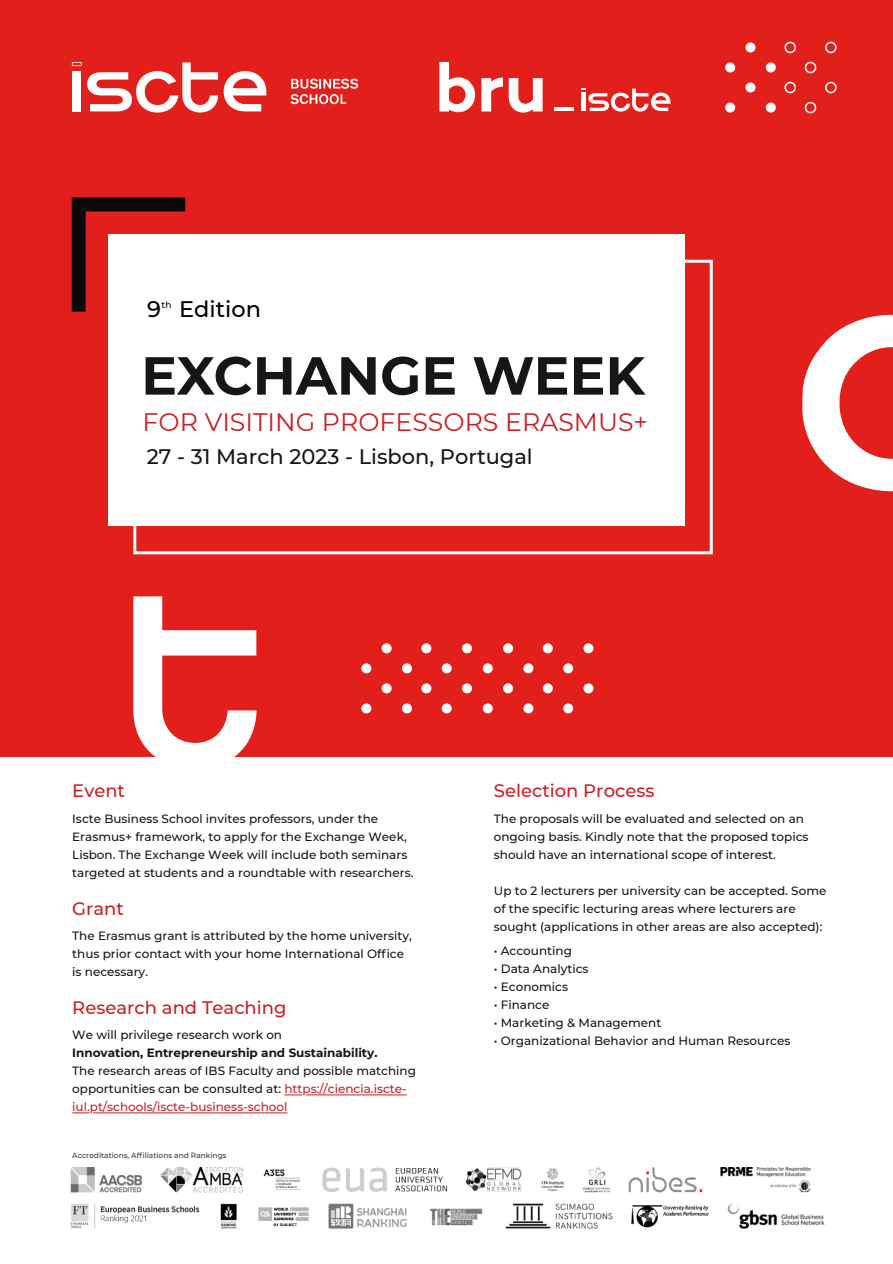
<style>
.page{position:relative;width:893px;height:1264px;background:#fff}
.page>*{position:absolute;margin:0;border:0;box-sizing:border-box;transform-origin:0 0}
.t1{font:25.2px "Montserrat";color:#ca2024}
.t2{font:500 22.5px "Montserrat";color:#000}
.t3{font:500 21px "Montserrat";color:#171615}
.t4{font:500 18px "Montserrat";color:#c82024}
.t5{font:500 12px/18px "Montserrat";color:#171615}
.t6{font:700 12px "Montserrat";color:#171615}
.t7{font:500 9px "Montserrat";color:#000}
.t8{font:500 7.5px "Montserrat";color:#383837}
.s1{color:#c82024}
</style>
<div class="page">
<div style="left:0;top:0;width:892px;height:756px;background:#e21f1b"></div>
<svg style="left:802px;top:314px;width:90px;height:177px"></svg>
<div style="left:361px;top:663px;width:10px;height:10px;background:#fff;border-radius:50%"></div>
<div style="left:361px;top:703px;width:10px;height:10px;background:#fff;border-radius:50%"></div>
<div style="left:381px;top:643px;width:10px;height:10px;background:#fff;border-radius:50%"></div>
<div style="left:381px;top:683px;width:10px;height:10px;background:#fff;border-radius:50%"></div>
<div style="left:402px;top:663px;width:10px;height:10px;background:#fff;border-radius:50%"></div>
<div style="left:402px;top:703px;width:10px;height:10px;background:#fff;border-radius:50%"></div>
<div style="left:421px;top:643px;width:10px;height:10px;background:#fff;border-radius:50%"></div>
<div style="left:421px;top:683px;width:10px;height:10px;background:#fff;border-radius:50%"></div>
<div style="left:441px;top:663px;width:10px;height:10px;background:#fff;border-radius:50%"></div>
<div style="left:441px;top:703px;width:10px;height:10px;background:#fff;border-radius:50%"></div>
<div style="left:462px;top:643px;width:10px;height:10px;background:#fff;border-radius:50%"></div>
<div style="left:462px;top:683px;width:10px;height:10px;background:#fff;border-radius:50%"></div>
<div style="left:482px;top:663px;width:10px;height:10px;background:#fff;border-radius:50%"></div>
<div style="left:482px;top:703px;width:10px;height:10px;background:#fff;border-radius:50%"></div>
<div style="left:503px;top:643px;width:10px;height:10px;background:#fff;border-radius:50%"></div>
<div style="left:503px;top:683px;width:10px;height:10px;background:#fff;border-radius:50%"></div>
<div style="left:523px;top:663px;width:10px;height:10px;background:#fff;border-radius:50%"></div>
<div style="left:523px;top:703px;width:10px;height:10px;background:#fff;border-radius:50%"></div>
<div style="left:543px;top:643px;width:10px;height:10px;background:#fff;border-radius:50%"></div>
<div style="left:543px;top:683px;width:10px;height:10px;background:#fff;border-radius:50%"></div>
<div style="left:563px;top:663px;width:10px;height:10px;background:#fff;border-radius:50%"></div>
<div style="left:563px;top:703px;width:10px;height:10px;background:#fff;border-radius:50%"></div>
<div style="left:583px;top:643px;width:10px;height:10px;background:#fff;border-radius:50%"></div>
<div style="left:583px;top:683px;width:10px;height:10px;background:#fff;border-radius:50%"></div>
<svg style="left:133px;top:596px;width:123px;height:161px"></svg>
<div style="left:725px;top:62px;width:10px;height:10px;background:#fff;border-radius:50%"></div>
<div style="left:725px;top:103px;width:10px;height:10px;background:#fff;border-radius:50%"></div>
<div style="left:745px;top:42px;width:10px;height:10px;background:#fff;border-radius:50%"></div>
<div style="left:745px;top:82px;width:10px;height:10px;background:#fff;border-radius:50%"></div>
<div style="left:765px;top:62px;width:10px;height:10px;background:#fff;border-radius:50%"></div>
<div style="left:765px;top:103px;width:10px;height:10px;background:#fff;border-radius:50%"></div>
<div style="left:784px;top:42px;width:12px;height:11px;border:1px solid #fff;border-radius:50%"></div>
<div style="left:784px;top:82px;width:12px;height:11px;border:1px solid #fff;border-radius:50%"></div>
<div style="left:804px;top:62px;width:12px;height:11px;border:1px solid #fff;border-radius:50%"></div>
<div style="left:804px;top:102px;width:12px;height:11px;border:1px solid #fff;border-radius:50%"></div>
<div style="left:825px;top:42px;width:11px;height:11px;border:1px solid #fff;border-radius:50%"></div>
<div style="left:825px;top:82px;width:11px;height:11px;border:1px solid #fff;border-radius:50%"></div>
<svg style="left:290px;top:79px;width:68px;height:25px"></svg>
<div style="left:72px;top:71px;width:9px;height:40px;background:#fff"></div>
<svg style="left:224px;top:71px;width:42px;height:40px"></svg>
<svg style="left:87px;top:62px;width:131px;height:51px"></svg>
<svg style="left:72px;top:62px;width:10px;height:4px"></svg>
<svg style="left:73px;top:63px;width:8px;height:2px"></svg>
<svg style="left:439px;top:62px;width:36px;height:50px"></svg>
<svg style="left:481px;top:78px;width:61px;height:35px"></svg>
<hr style="left:554px;top:108px;width:20px;height:3px;background:#fff">
<svg style="left:581px;top:89px;width:89px;height:23px"></svg>
<div style="left:108px;top:234px;width:576px;height:292px;background:#fff"></div>
<div style="left:133px;top:260px;width:579px;height:294px;border:3px solid #fff"></div>
<svg style="left:72px;top:197px;width:209px;height:117px"></svg>
<svg style="left:146px;top:356px;width:105px;height:39px"></svg>
<svg style="left:257px;top:357px;width:118px;height:37px"></svg>
<svg style="left:382px;top:356px;width:36px;height:39px"></svg>
<svg style="left:425px;top:357px;width:29px;height:37px"></svg>
<svg style="left:473px;top:357px;width:94px;height:37px"></svg>
<svg style="left:574px;top:357px;width:29px;height:37px"></svg>
<svg style="left:610px;top:357px;width:35px;height:37px"></svg>
<div style="left:143px;top:269px;width:334px;height:81px;background:#fff"></div>
<img style="left:70px;top:1167px;width:755px;height:62px">
<hr style="left:306px;top:1094px;width:101px;height:1px;background:#c82024">
<svg style="left:284px;top:1094px;width:18px;height:1px"></svg>
<hr style="left:93px;top:1112px;width:194px;height:1px;background:#c82024">
<svg style="left:72px;top:1112px;width:18px;height:1px"></svg>
<h2 class="t2" style="left:147px;top:293px;width:115px">9 Edition</h2>
<p class="t7" style="left:162px;top:298px;width:11px">th</p>
<h1 class="t1" style="left:143px;top:405px;width:507px">FOR VISITING PROFESSORS ERASMUS+</h1>
<h3 class="t3" style="left:147px;top:441px;width:387px">27 - 31 March 2023 - Lisbon, Portugal</h3>
<h3 class="t4" style="left:72px;top:778px;width:54px">Event</h3>
<h3 class="t4" style="left:494px;top:778px;width:162px">Selection Process</h3>
<p class="t5" style="left:72px;top:808px;width:342px">Iscte Business School invites professors, under the Erasmus+ framework, to apply for the Exchange Week, Lisbon. The Exchange Week will include both seminars targeted at students and a roundtable with researchers.</p>
<p class="t5" style="left:494px;top:809px;width:316px">The proposals will be evaluated and selected on an ongoing basis. Kindly note that the proposed topics should have an international scope of interest.</p>
<p class="t5" style="left:494px;top:881px;width:334px">Up to 2 lecturers per university can be accepted. Some of the specific lecturing areas where lecturers are sought (applications in other areas are also accepted):</p>
<p class="t5" style="left:494px;top:941px;width:80px">• Accounting</p>
<p class="t5" style="left:494px;top:959px;width:96px">• Data Analytics</p>
<p class="t5" style="left:494px;top:977px;width:76px">• Economics</p>
<p class="t5" style="left:494px;top:995px;width:57px">• Finance</p>
<p class="t5" style="left:494px;top:1013px;width:169px">• Marketing &amp; Management</p>
<p class="t5" style="left:494px;top:1031px;width:298px">• Organizational Behavior and Human Resources</p>
<h3 class="t4" style="left:72px;top:895px;width:53px">Grant</h3>
<p class="t5" style="left:72px;top:925px;width:341px">The Erasmus grant is attributed by the home university, thus prior contact with your home International Office is necessary.</p>
<h3 class="t4" style="left:72px;top:994px;width:216px">Research and Teaching</h3>
<p class="t5" style="left:72px;top:1025px;width:211px">We will privilege research work on</p>
<p class="t6" style="left:72px;top:1044px;width:307px">Innovation, Entrepreneurship and Sustainability.</p>
<p class="t5" style="left:72px;top:1061px;width:345px">The research areas of IBS Faculty and possible matching opportunities can be consulted at: <span class="s1">https://ciencia.iscte&shy;iul.pt/schools/iscte-business-school</span></p>
<p class="t8" style="left:72px;top:1150px;width:156px">Accreditations, Affiliations and Rankings</p>
</div>
